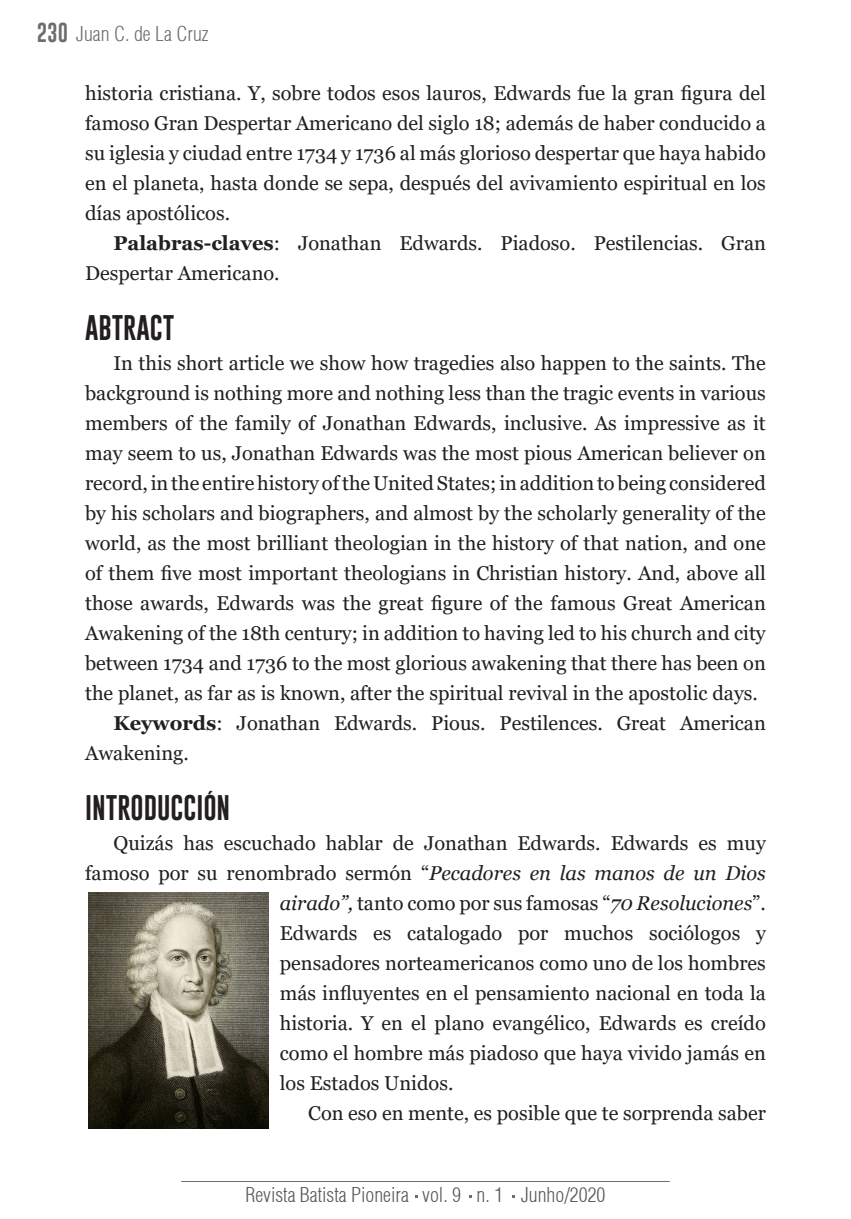
<style>
.page{position:relative;width:851px;height:1219px;background:#fff}
.page>*{position:absolute;margin:0;border:0;box-sizing:border-box;transform-origin:0 0}
.Título_1{font:26px "Gobold";color:#231f20}
.Texto{font:20px/30px "Georgia";color:#231f20;text-align:justify}
.t1{font:300 condensed 20px "Helvetica";color:#57585a}
.t2{font:300 condensed 20px "Helvetica";color:#6c6d70}
.s1{font-family:"Gobold";font-weight:400;font-stretch:normal}
.s2{font-weight:700}
.s3{font-style:italic}
</style>
<div class="page">
<hr style="left:181px;top:1181px;width:488px;height:1px;background:#6c6d70">
<img style="left:89px;top:893px;width:180px;height:235px">
<p class="t2" style="left:37px;top:21px;width:173px"><span class="s1">230</span> Juan C. de La Cruz</p>
<p class="Texto" style="left:85px;top:79px;width:682px">historia cristiana. Y, sobre todos esos lauros, Edwards fue la gran figura del famoso Gran Despertar Americano del siglo 18; además de haber conducido a su iglesia y ciudad entre 1734 y 1736 al más glorioso despertar que haya habido en el planeta, hasta donde se sepa, después del avivamiento espiritual en los días apostólicos.</p>
<p class="Texto" style="left:85px;top:229px;width:682px;text-indent:28px"><span class="s2">Palabras-claves</span>: Jonathan Edwards. Piadoso. Pestilencias. Gran<br>Despertar Americano.</p>
<p class="Título_1" style="left:85px;top:311px;width:91px">ABTRACT</p>
<p class="Texto" style="left:85px;top:349px;width:682px;text-indent:28px">In this short article we show how tragedies also happen to the saints. The background is nothing more and nothing less than the tragic events in various members of the family of Jonathan Edwards, inclusive. As impressive as it may seem to us, Jonathan Edwards was the most pious American believer on record, in the entire history of the United States; in addition to being considered by his scholars and biographers, and almost by the scholarly generality of the world, as the most brilliant theologian in the history of that nation, and one of them five most important theologians in Christian history. And, above all those awards, Edwards was the great figure of the famous Great American Awakening of the 18th century; in addition to having led to his church and city between 1734 and 1736 to the most glorious awakening that there has been on the planet, as far as is known, after the spiritual revival in the apostolic days.</p>
<p class="Texto" style="left:85px;top:709px;width:682px;text-indent:28px"><span class="s2">Keywords</span>: Jonathan Edwards. Pious. Pestilences. Great American<br>Awakening.</p>
<p class="Título_1" style="left:85px;top:791px;width:147px">INTRODUCCIÓN</p>
<p class="Texto" style="left:113px;top:829px;width:653px">Quizás has escuchado hablar de Jonathan Edwards. Edwards es muy</p>
<p class="Texto" style="left:85px;top:859px;width:682px">famoso por su renombrado sermón “<span class="s3">Pecadores en las manos de un Dios</span></p>
<p class="Texto" style="left:280px;top:889px;width:487px"><span class="s3">airado”,</span> tanto como por sus famosas “<span class="s3">70 Resoluciones</span>”.</p>
<p class="Texto" style="left:280px;top:919px;width:487px">Edwards es catalogado por muchos sociólogos y</p>
<p class="Texto" style="left:280px;top:949px;width:487px">pensadores norteamericanos como uno de los hombres</p>
<p class="Texto" style="left:280px;top:979px;width:487px">más influyentes en el pensamiento nacional en toda la</p>
<p class="Texto" style="left:280px;top:1009px;width:487px">historia. Y en el plano evangélico, Edwards es creído</p>
<p class="Texto" style="left:280px;top:1039px;width:487px">como el hombre más piadoso que haya vivido jamás en</p>
<p class="Texto" style="left:280px;top:1069px;width:175px">los Estados Unidos.</p>
<p class="Texto" style="left:308px;top:1099px;width:459px">Con eso en mente, es posible que te sorprenda saber</p>
<p class="t1" style="left:245px;top:1182px;width:361px">Revista Batista Pioneira vol. 9 n. 1 Junho/2020</p>
</div>
